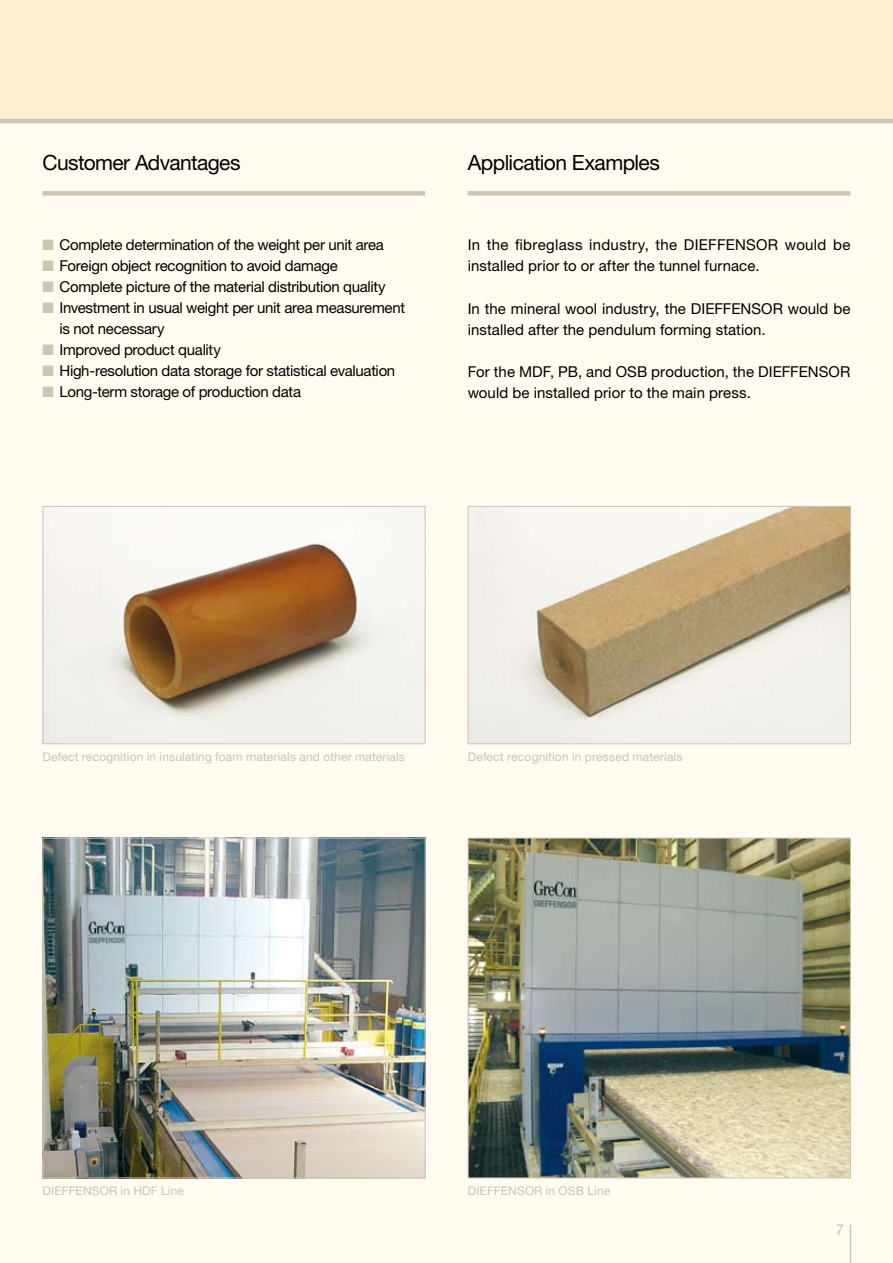
<style>
.page{position:relative;width:893px;height:1263px;background:#fffbf1}
.page>*{position:absolute;margin:0;border:0;box-sizing:border-box;transform-origin:0 0}
.t1{font:21px "Helvetica Neue LT Std";letter-spacing:-.03em;color:#000}
.t2{font:15px/21px "Helvetica Neue LT Std";letter-spacing:-.015em;color:#000}
.t3{font:15px/21px "Helvetica Neue LT Std";letter-spacing:.005em;color:#000}
.t4{font:15px/21px "Helvetica Neue LT Std";letter-spacing:.01em;color:#000}
.t5{font:15px "Helvetica Neue LT Std";color:#cec5b0}
.t6{font:12px "Helvetica Neue LT Std";letter-spacing:.01em;color:#cec5b0}
.s1{color:#cec5b0}
</style>
<div class="page">
<div style="left:0;top:0;width:893px;height:123px;background:#feefd3"></div>
<img style="left:45px;top:840px;width:379px;height:336px">
<div style="left:43px;top:838px;width:383px;height:340px;border:1px solid #cec5b0"></div>
<img style="left:470px;top:840px;width:379px;height:336px">
<div style="left:468px;top:838px;width:383px;height:340px;border:1px solid #cec5b0"></div>
<img style="left:470px;top:508px;width:379px;height:234px">
<div style="left:468px;top:506px;width:383px;height:238px;border:1px solid #cec5b0"></div>
<img style="left:45px;top:508px;width:379px;height:234px">
<div style="left:43px;top:506px;width:383px;height:238px;border:1px solid #cec5b0"></div>
<div style="left:468px;top:191px;width:382px;height:5px;background:#cec5b0"></div>
<div style="left:43px;top:191px;width:382px;height:5px;background:#cec5b0"></div>
<hr style="left:850px;top:1225px;width:1px;height:38px;background:#cec5b0">
<h1 class="t1" style="left:43px;top:150px;width:200px">Customer Advantages</h1>
<p class="t2" style="left:43px;top:234px;width:343px"><span class="s1">■</span> Complete determination of the weight per unit area</p>
<p class="t2" style="left:43px;top:255px;width:297px"><span class="s1">■</span> Foreign object recognition to avoid damage</p>
<p class="t2" style="left:43px;top:276px;width:345px"><span class="s1">■</span> Complete picture of the material distribution quality</p>
<p class="t2" style="left:60px;top:297px;width:347px;text-indent:-17px"><span class="s1">■</span> Investment in usual weight per unit area measurement is not necessary</p>
<p class="t2" style="left:43px;top:339px;width:180px"><span class="s1">■</span> Improved product quality</p>
<p class="t2" style="left:43px;top:360px;width:354px"><span class="s1">■</span> High-resolution data storage for statistical evaluation</p>
<p class="t2" style="left:43px;top:381px;width:260px"><span class="s1">■</span> Long-term storage of production data</p>
<h1 class="t1" style="left:468px;top:150px;width:194px">Application Examples</h1>
<p class="t4" style="left:468px;top:234px;width:384px">In the fibreglass industry, the DIEFFENSOR would be installed prior to or after the tunnel furnace.</p>
<p class="t3" style="left:468px;top:298px;width:384px">In the mineral wool industry, the DIEFFENSOR would be installed after the pendulum forming station.</p>
<p class="t3" style="left:468px;top:361px;width:384px">For the MDF, PB, and OSB production, the DIEFFENSOR would be installed prior to the main press.</p>
<p class="t6" style="left:43px;top:750px;width:364px">Defect recognition in insulating foam materials and other materials</p>
<p class="t6" style="left:468px;top:750px;width:216px">Defect recognition in pressed materials</p>
<p class="t6" style="left:43px;top:1183px;width:143px">DIEFFENSOR in HDF Line</p>
<p class="t6" style="left:468px;top:1183px;width:144px">DIEFFENSOR in OSB Line</p>
<p class="t5" style="left:836px;top:1221px;width:10px">7</p>
</div>
